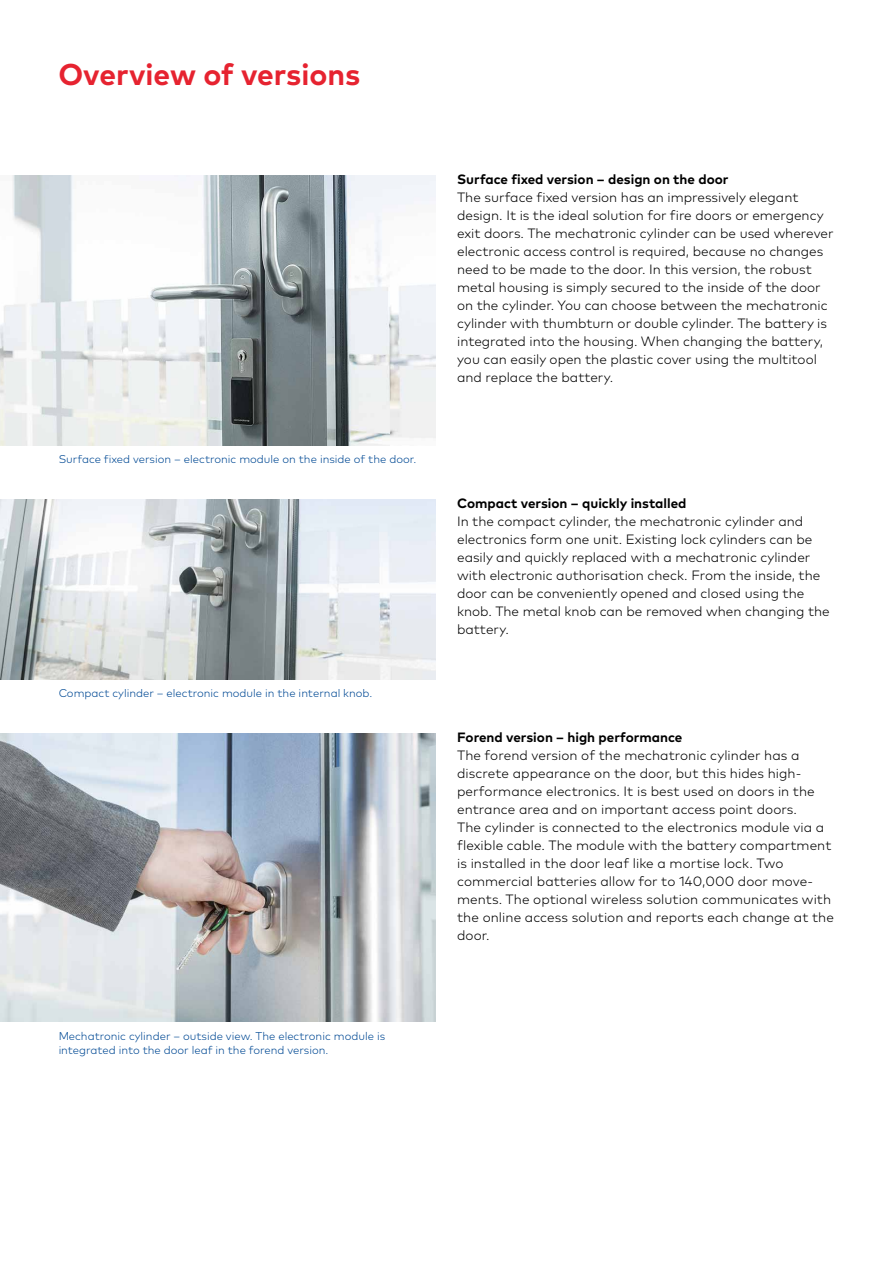
<style>
.page{position:relative;width:893px;height:1263px;background:#fff}
.page>*{position:absolute;margin:0;border:0;box-sizing:border-box;transform-origin:0 0}
.t1{font:700 30px "Mark Pro";color:#e62330}
.t2{font:300 13.5px/18px "Mark Pro";color:#000}
.t3{font:700 13.5px "Mark Pro";color:#000}
.t4{font:300 11.25px/14.2px "Mark Pro";color:#004994}
</style>
<div class="page">
<img style="left:0;top:175px;width:436px;height:270px">
<img style="left:0;top:499px;width:436px;height:180px">
<img style="left:0;top:733px;width:436px;height:289px">
<h1 class="t1" style="left:58px;top:52px;width:303px">Overview of versions</h1>
<p class="t4" style="left:58px;top:451px;width:359px">Surface fixed version – electronic module on the inside of the door.</p>
<p class="t4" style="left:58px;top:685px;width:315px">Compact cylinder – electronic module in the internal knob.</p>
<p class="t4" style="left:58px;top:1028px;width:328px">Mechatronic cylinder – outside view. The electronic module is integrated into the door leaf in the forend version.</p>
<p class="t3" style="left:457px;top:169px;width:273px">Surface fixed version – design on the door</p>
<p class="t2" style="left:457px;top:188px;width:378px">The surface fixed version has an impressively elegant design. It is the ideal solution for fire doors or emergency exit doors. The mechatronic cylinder can be used wherever electronic access control is required, because no changes need to be made to the door. In this version, the robust metal housing is simply secured to the inside of the door on the cylinder. You can choose between the mechatronic cylinder with thumbturn or double cylinder. The battery is integrated into the housing. When changing the battery, you can easily open the plastic cover using the multitool and replace the battery.</p>
<p class="t3" style="left:457px;top:493px;width:231px">Compact version – quickly installed</p>
<p class="t2" style="left:457px;top:512px;width:374px">In the compact cylinder, the mechatronic cylinder and electronics form one unit. Existing lock cylinders can be easily and quickly replaced with a mechatronic cylinder with electronic authorisation check. From the inside, the door can be conveniently opened and closed using the knob. The metal knob can be removed when changing the battery.</p>
<p class="t3" style="left:457px;top:727px;width:227px">Forend version – high performance</p>
<p class="t2" style="left:457px;top:746px;width:378px">The forend version of the mechatronic cylinder has a discrete appearance on the door, but this hides high&shy;performance electronics. It is best used on doors in the entrance area and on important access point doors.<br>The cylinder is connected to the electronics module via a flexible cable. The module with the battery compartment is installed in the door leaf like a mortise lock. Two commercial batteries allow for to 140,000 door move&shy;ments. The optional wireless solution communicates with the online access solution and reports each change at the door.</p>
</div>
